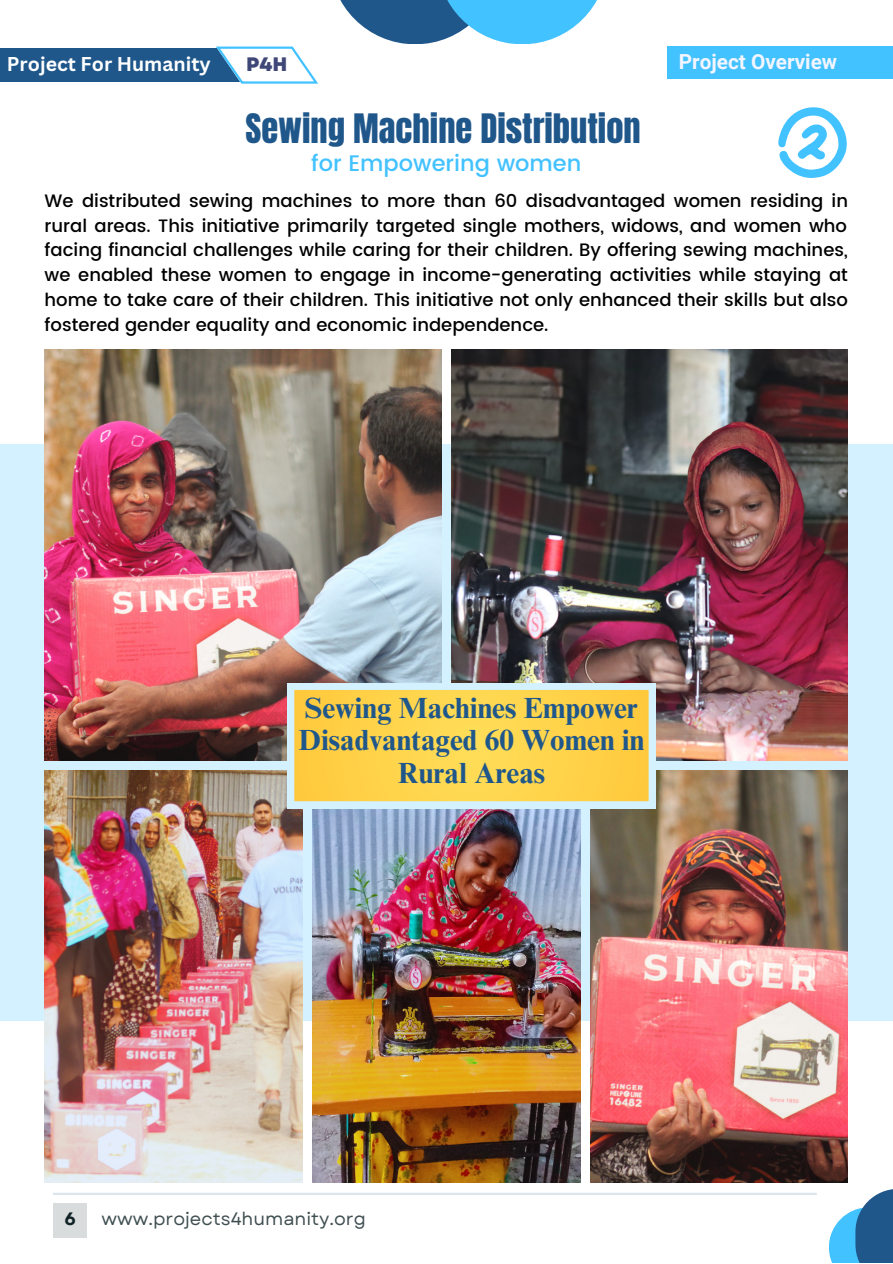
<style>
.page{position:relative;width:893px;height:1264px;background:#fff}
.page>*{position:absolute;margin:0;border:0;box-sizing:border-box;transform-origin:0 0}
.t1{font:34.5px "Anton";color:#20578b}
.t2{font:700 29.1px/32.5px "Times NRMT Pro";color:#20578b;text-align:center}
.t3{font:500 22.5px "Poppins";color:#42c2ff}
.t4{font:700 20.7px "Roboto";color:#f3f5ff}
.t5{font:700 19.5px "Canva Sans";color:#fff}
.t6{font:800 19.5px "Garet";color:#3f4778}
.t7{font:500 18px/24.8px "Poppins";color:#000;text-align:justify}
.t8{font:18px "Garet";color:#102326}
.t9{font:700 18px "Garet";color:#102326}
</style>
<div class="page">
<div style="left:0;top:444px;width:892px;height:576px;background:#d3f1ff"></div>
<img style="left:312px;top:809px;width:268px;height:373px">
<img style="left:590px;top:770px;width:257px;height:412px">
<img style="left:452px;top:350px;width:395px;height:410px">
<img style="left:45px;top:350px;width:396px;height:410px">
<img style="left:45px;top:770px;width:257px;height:412px">
<div style="left:0;top:48px;width:284px;height:34px;background:#20578b"></div>
<svg style="left:216px;top:47px;width:102px;height:37px"></svg>
<div style="left:667px;top:47px;width:225px;height:32px;background:#42c2ff"></div>
<svg style="left:340px;top:0;width:96px;height:44px;fill:#20578b"></svg>
<svg style="left:436px;top:0;width:161px;height:44px;fill:#42c2ff"></svg>
<hr style="left:53px;top:1192px;width:763px;height:2px;background:#20578b">
<div style="left:53px;top:1202px;width:34px;height:35px;background:#d9dcdc"></div>
<svg style="left:829px;top:1210px;width:26px;height:52px"></svg>
<div style="left:855px;top:1189px;width:37px;height:73px;background:#20578b"></div>
<svg style="left:778px;top:107px;width:69px;height:71px"></svg>
<svg style="left:287px;top:683px;width:368px;height:125px;background:#f8d663"></svg>
<p class="t5" style="left:7px;top:50px;width:205px">Project For Humanity</p>
<p class="t6" style="left:246px;top:50px;width:43px">P4H</p>
<p class="t4" style="left:678px;top:49px;width:160px">Project Overview</p>
<p class="t1" style="left:245px;top:103px;width:396px">Sewing Machine Distribution</p>
<p class="t3" style="left:311px;top:150px;width:271px">for Empowering women</p>
<p class="t7" style="left:45px;top:188px;width:804px">We distributed sewing machines to more than 60 disadvantaged women residing in rural areas. This initiative primarily targeted single mothers, widows, and women who facing financial challenges while caring for their children. By offering sewing machines, we enabled these women to engage in income-generating activities while staying at home to take care of their children. This initiative not only enhanced their skills but also fostered gender equality and economic independence.</p>
<p class="t2" style="left:298px;top:695px;width:347px">Sewing Machines Empower<br>Disadvantaged 60 Women in<br>Rural Areas</p>
<p class="t9" style="left:64px;top:1205px;width:13px">6</p>
<p class="t8" style="left:102px;top:1205px;width:266px">www.projects4humanity.org</p>
</div>
